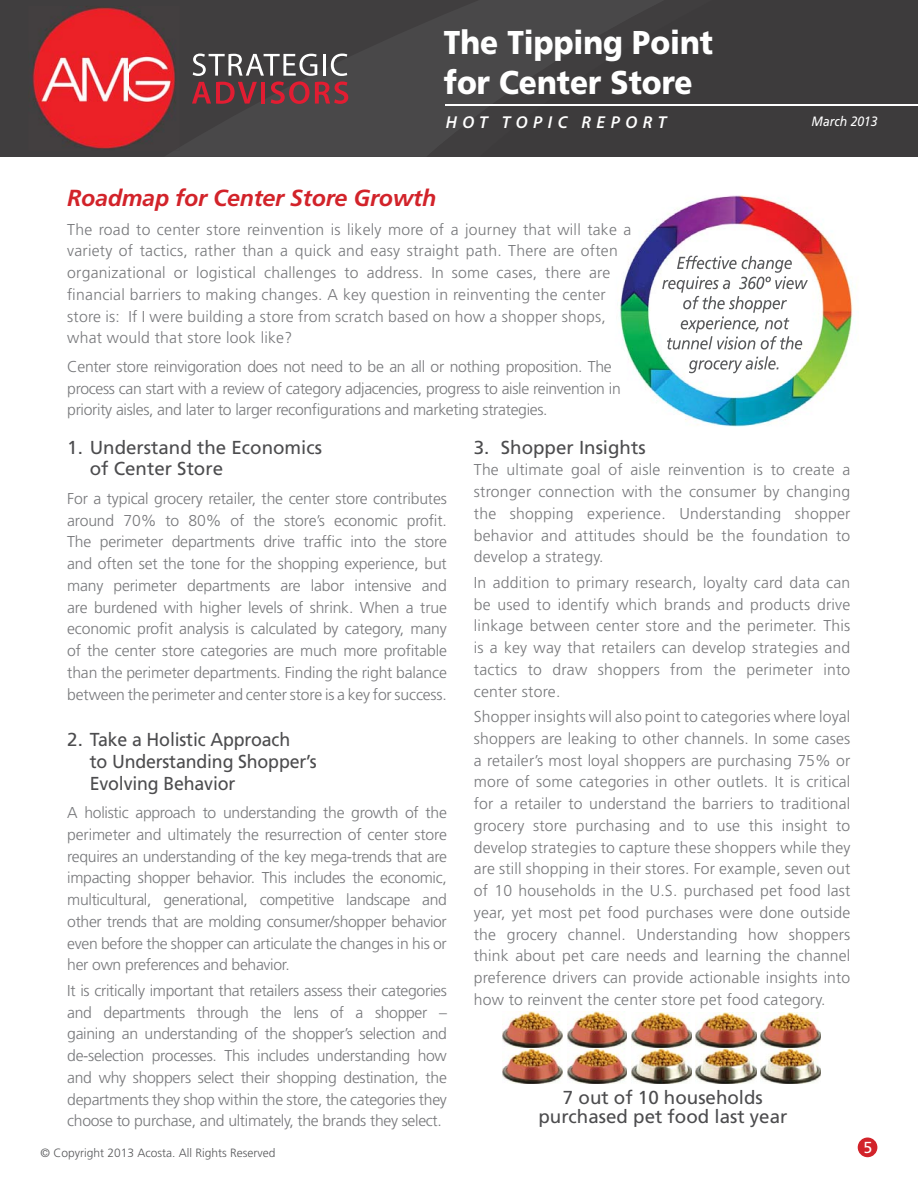
<style>
.page{position:relative;width:918px;height:1188px;background:#fff}
.page>*{position:absolute;margin:0;border:0;box-sizing:border-box;transform-origin:0 0}
.t1{font:900 33px/39.6px "Frutiger";color:#fff;scale:.9 1}
.t2{font:italic 700 23.25px "Frutiger";letter-spacing:-.01em;color:#d2232a}
.t3{font:18.75px/21.8px "Frutiger";color:#4c4c4e}
.t4{font:italic 600 17.25px "Myriad Pro";letter-spacing:.32em;color:#fff}
.t5{font:15.9px "Frutiger";color:#fff}
.t6{font:300 15.75px/21.8px "Frutiger";letter-spacing:.01em;color:#77787b;text-align:justify}
.t7{font:300 15.75px/21.8px "Frutiger";letter-spacing:-.02em;color:#77787b}
.t8{font:italic 13.5px "Frutiger";color:#fff;scale:.9 1}
.t9{font:300 12px "Frutiger";color:#58595b}
</style>
<div class="page">
<div style="left:0;top:0;width:918px;height:157px;background:#403e3f"></div>
<hr style="left:446px;top:104px;width:472px;height:2px;background:#fff">
<div style="left:858px;top:1138px;width:19px;height:19px;background:#d2232a;border-radius:50%"></div>
<img style="left:32px;top:6px;width:144px;height:143px">
<svg style="left:192px;top:54px;width:156px;height:50px"></svg>
<img style="left:567px;top:1012px;width:60px;height:72px">
<img style="left:502px;top:1012px;width:61px;height:72px">
<img style="left:696px;top:1012px;width:60px;height:35px">
<img style="left:760px;top:1012px;width:61px;height:71px">
<img style="left:632px;top:1012px;width:60px;height:35px">
<img style="left:696px;top:1049px;width:60px;height:34px">
<img style="left:632px;top:1049px;width:60px;height:34px">
<img style="left:619px;top:195px;width:234px;height:232px">
<img style="left:619px;top:223px;width:12px;height:15px">
<img style="left:619px;top:382px;width:2px;height:15px">
<svg style="left:689px;top:356px;width:90px;height:17px"></svg>
<svg style="left:662px;top:256px;width:146px;height:94px"></svg>
<h1 class="t1" style="left:444px;top:22px;width:301px">The Tipping Point for Center Store</h1>
<p class="t4" style="left:446px;top:111px;width:222px">HOT TOPIC REPORT</p>
<p class="t8" style="left:812px;top:113px;width:75px">March 2013</p>
<h2 class="t2" style="left:67px;top:184px;width:370px">Roadmap for Center Store Growth</h2>
<p class="t6" style="left:67px;top:218px;width:565px;text-align:left">The road to center store reinvention is likely more of a journey that will take a variety of tactics, rather than a quick and easy straight path. There are often organizational or logistical challenges to address. In some cases, there are financial barriers to making changes. A key question in reinventing the center store is: If I were building a store from scratch based on how a shopper shops, what would that store look like?</p>
<p class="t7" style="left:67px;top:355px;width:555px">Center store reinvigoration does not need to be an all or nothing proposition. The process can start with a review of category adjacencies, progress to aisle reinvention in priority aisles, and later to larger reconfigurations and marketing strategies.</p>
<p class="t3" style="left:90px;top:436px;width:234px;text-indent:-22px">1. Understand the Economics of Center Store</p>
<p class="t6" style="left:67px;top:487px;width:381px">For a typical grocery retailer, the center store contributes around 70% to 80% of the store’s economic profit.<br>The perimeter departments drive traffic into the store and often set the tone for the shopping experience, but many perimeter departments are labor intensive and are burdened with higher levels of shrink. When a true economic profit analysis is calculated by category, many of the center store categories are much more profitable than the perimeter departments. Finding the right balance between the perimeter and center store is a key for success.</p>
<p class="t3" style="left:90px;top:728px;width:229px;text-indent:-22px">2. Take a Holistic Approach<br>to Understanding Shopper’s<br>Evolving Behavior</p>
<p class="t6" style="left:67px;top:802px;width:381px">A holistic approach to understanding the growth of the perimeter and ultimately the resurrection of center store requires an understanding of the key mega-trends that are impacting shopper behavior. This includes the economic, multicultural, generational, competitive landscape and other trends that are molding consumer/shopper behavior even before the shopper can articulate the changes in his or her own preferences and behavior.</p>
<p class="t6" style="left:67px;top:979px;width:381px">It is critically important that retailers assess their categories and departments through the lens of a shopper – gaining an understanding of the shopper’s selection and de-selection processes. This includes understanding how and why shoppers select their shopping destination, the departments they shop within the store, the categories they choose to purchase, and ultimately, the brands they select.</p>
<p class="t3" style="left:474px;top:436px;width:173px">3. Shopper Insights</p>
<p class="t6" style="left:474px;top:459px;width:378px">The ultimate goal of aisle reinvention is to create a stronger connection with the consumer by changing the shopping experience. Understanding shopper behavior and attitudes should be the foundation to develop a strategy.</p>
<p class="t6" style="left:474px;top:571px;width:378px">In addition to primary research, loyalty card data can be used to identify which brands and products drive linkage between center store and the perimeter. This is a key way that retailers can develop strategies and tactics to draw shoppers from the perimeter into center store.</p>
<p class="t6" style="left:474px;top:706px;width:378px">Shopper insights will also point to categories where loyal shoppers are leaking to other channels. In some cases a retailer’s most loyal shoppers are purchasing 75% or more of some categories in other outlets. It is critical for a retailer to understand the barriers to traditional grocery store purchasing and to use this insight to develop strategies to capture these shoppers while they are still shopping in their stores. For example, seven out of 10 households in the U.S. purchased pet food last year, yet most pet food purchases were done outside the grocery channel. Understanding how shoppers think about pet care needs and learning the channel preference drivers can provide actionable insights into how to reinvent the center store pet food category.</p>
<p class="t3" style="left:538px;top:1088px;width:251px;line-height:18.8px;text-align:center">7 out of 10 households purchased pet food last year</p>
<p class="t9" style="left:40px;top:1146px;width:236px">© Copyright 2013 Acosta. All Rights Reserved</p>
<p class="t5" style="left:864px;top:1138px;width:10px">5</p>
</div>
